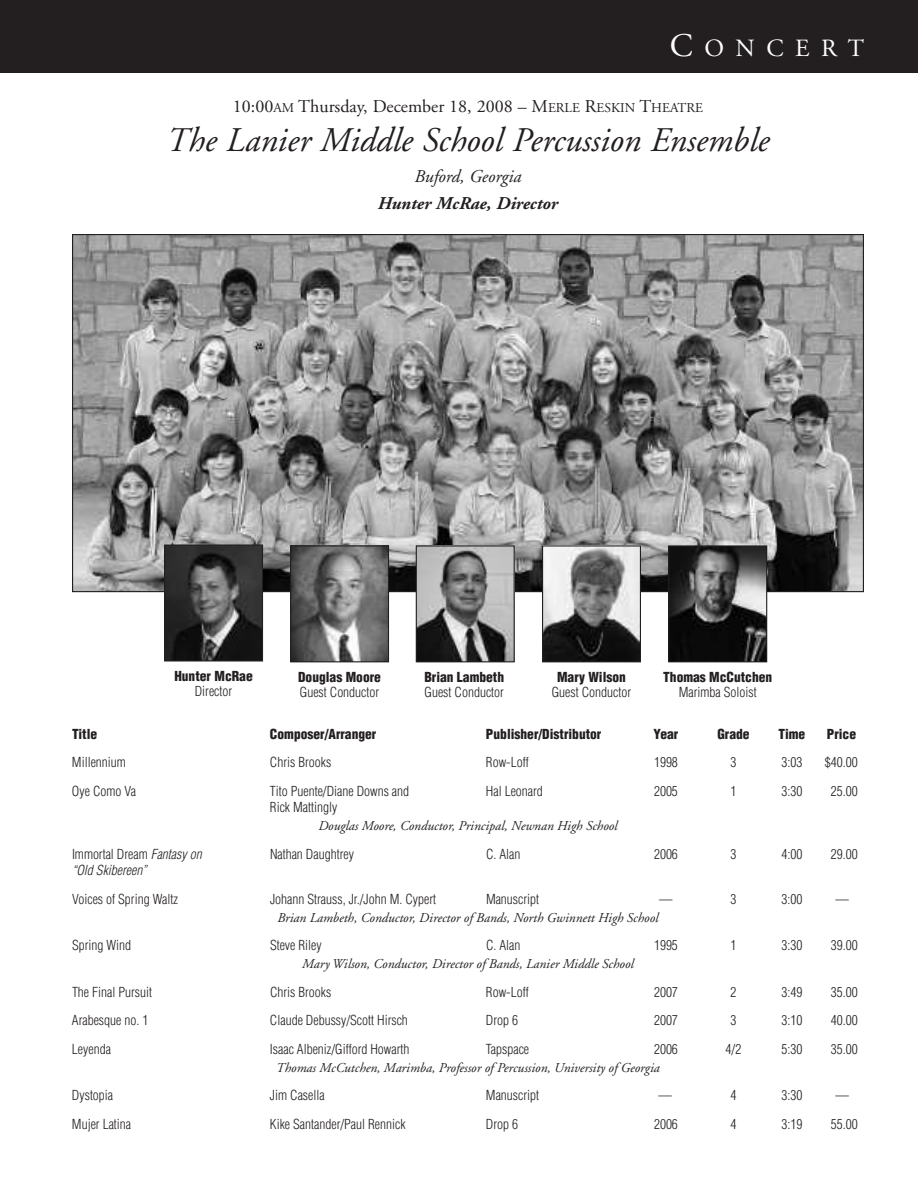
<style>
.page{position:relative;width:918px;height:1188px;background:#fff}
.page>*{position:absolute;margin:0;border:0;box-sizing:border-box;transform-origin:0 0}
.t1{font:italic 34.5px "Adobe Garamond";color:#231f20}
.t2{font:24.75px "Adobe Garamond";letter-spacing:.465em;color:#fff}
.t3{font:18px "Adobe Garamond";color:#231f20}
.t4{font:italic 700 18px "Adobe Garamond";color:#231f20}
.t5{font:italic 18px "Adobe Garamond";color:#231f20}
.t6{font:300 condensed 13.5px "Helvetica";color:#231f20}
.t7{font:italic 13.5px "Adobe Garamond";color:#231f20}
.t8{font:900 condensed 13.5px "Helvetica";color:#231f20}
.t9{font:italic 300 condensed 13.5px "Helvetica";color:#231f20}
.s1{font-size:33px}
.s2{font-size:13.5px}
.s3{font-style:italic}
</style>
<div class="page">
<div style="left:0;top:0;width:918px;height:73px;background:#231f20"></div>
<img style="left:74px;top:236px;width:788px;height:354px">
<img style="left:670px;top:547px;width:95px;height:113px">
<div style="left:668px;top:545px;width:99px;height:117px;border:1px solid #231f20"></div>
<img style="left:544px;top:547px;width:95px;height:113px">
<div style="left:542px;top:545px;width:99px;height:117px;border:1px solid #231f20"></div>
<img style="left:418px;top:547px;width:95px;height:113px">
<div style="left:416px;top:545px;width:99px;height:117px;border:1px solid #231f20"></div>
<img style="left:292px;top:547px;width:95px;height:113px">
<div style="left:290px;top:545px;width:99px;height:117px;border:1px solid #231f20"></div>
<img style="left:166px;top:546px;width:95px;height:114px">
<div style="left:164px;top:544px;width:99px;height:118px;border:1px solid #231f20"></div>
<h2 class="t2" style="left:670px;top:39px;width:196px"><span class="s1">C</span>ONCERT</h2>
<h3 class="t3" style="left:233px;top:99px;width:472px">10:00<span class="s2">AM</span> Thursday, December 18, 2008 – M<span class="s2">ERLE</span> R<span class="s2">ESKIN</span> T<span class="s2">HEATRE</span></h3>
<h1 class="t1" style="left:167px;top:126px;width:604px">The Lanier Middle School Percussion Ensemble</h1>
<h3 class="t5" style="left:415px;top:170px;width:108px">Buford, Georgia</h3>
<h3 class="t4" style="left:378px;top:197px;width:182px">Hunter McRae, Director</h3>
<p class="t8" style="left:174px;top:668px;width:80px">Hunter McRae</p>
<p class="t6" style="left:195px;top:683px;width:39px">Director</p>
<p class="t8" style="left:298px;top:669px;width:84px">Douglas Moore</p>
<p class="t6" style="left:300px;top:684px;width:81px">Guest Conductor</p>
<p class="t8" style="left:424px;top:669px;width:81px">Brian Lambeth</p>
<p class="t6" style="left:425px;top:684px;width:81px">Guest Conductor</p>
<p class="t8" style="left:557px;top:669px;width:70px">Mary Wilson</p>
<p class="t6" style="left:552px;top:684px;width:81px">Guest Conductor</p>
<p class="t8" style="left:663px;top:669px;width:111px">Thomas McCutchen</p>
<p class="t6" style="left:679px;top:684px;width:79px">Marimba Soloist</p>
<p class="t8" style="left:72px;top:726px;width:27px">Title</p>
<p class="t8" style="left:270px;top:726px;width:108px">Composer/Arranger</p>
<p class="t8" style="left:486px;top:726px;width:117px">Publisher/Distributor</p>
<p class="t8" style="left:654px;top:726px;width:26px">Year</p>
<p class="t8" style="left:717px;top:726px;width:34px">Grade</p>
<p class="t8" style="left:779px;top:726px;width:28px">Time</p>
<p class="t8" style="left:827px;top:726px;width:31px">Price</p>
<p class="t6" style="left:72px;top:754px;width:55px">Millennium</p>
<p class="t6" style="left:270px;top:754px;width:63px">Chris Brooks</p>
<p class="t6" style="left:486px;top:754px;width:44px">Row-Loff</p>
<p class="t6" style="left:654px;top:754px;width:25px">1998</p>
<p class="t6" style="left:731px;top:754px;width:7px">3</p>
<p class="t6" style="left:782px;top:754px;width:22px">3:03</p>
<p class="t6" style="left:825px;top:754px;width:34px">$40.00</p>
<p class="t6" style="left:72px;top:783px;width:66px">Oye Como Va</p>
<p class="t6" style="left:270px;top:783px;width:141px">Tito Puente/Diane Downs and</p>
<p class="t6" style="left:486px;top:783px;width:58px">Hal Leonard</p>
<p class="t6" style="left:654px;top:783px;width:25px">2005</p>
<p class="t6" style="left:731px;top:783px;width:7px">1</p>
<p class="t6" style="left:782px;top:783px;width:22px">3:30</p>
<p class="t6" style="left:831px;top:783px;width:28px">25.00</p>
<p class="t6" style="left:270px;top:799px;width:69px">Rick Mattingly</p>
<p class="t7" style="left:318px;top:820px;width:301px">Douglas Moore, Conductor, Principal, Newnan High School</p>
<p class="t6" style="left:72px;top:846px;width:133px">Immortal Dream <span class="s3">Fantasy on</span></p>
<p class="t6" style="left:270px;top:846px;width:85px">Nathan Daughtrey</p>
<p class="t6" style="left:486px;top:846px;width:36px">C. Alan</p>
<p class="t6" style="left:654px;top:846px;width:25px">2006</p>
<p class="t6" style="left:731px;top:846px;width:7px">3</p>
<p class="t6" style="left:782px;top:846px;width:22px">4:00</p>
<p class="t6" style="left:831px;top:846px;width:28px">29.00</p>
<p class="t9" style="left:72px;top:862px;width:79px">“Old Skibereen”</p>
<p class="t6" style="left:72px;top:891px;width:107px">Voices of Spring Waltz</p>
<p class="t6" style="left:270px;top:891px;width:168px">Johann Strauss, Jr./John M. Cypert</p>
<p class="t6" style="left:486px;top:891px;width:55px">Manuscript</p>
<p class="t6" style="left:659px;top:891px;width:15px">—</p>
<p class="t6" style="left:731px;top:891px;width:7px">3</p>
<p class="t6" style="left:782px;top:891px;width:22px">3:00</p>
<p class="t6" style="left:835px;top:891px;width:15px">—</p>
<p class="t7" style="left:277px;top:912px;width:383px">Brian Lambeth, Conductor, Director of Bands, North Gwinnett High School</p>
<p class="t6" style="left:72px;top:937px;width:61px">Spring Wind</p>
<p class="t6" style="left:270px;top:937px;width:53px">Steve Riley</p>
<p class="t6" style="left:486px;top:937px;width:36px">C. Alan</p>
<p class="t6" style="left:654px;top:937px;width:25px">1995</p>
<p class="t6" style="left:731px;top:937px;width:7px">1</p>
<p class="t6" style="left:782px;top:937px;width:22px">3:30</p>
<p class="t6" style="left:831px;top:937px;width:28px">39.00</p>
<p class="t7" style="left:302px;top:958px;width:333px">Mary Wilson, Conductor, Director of Bands, Lanier Middle School</p>
<p class="t6" style="left:72px;top:984px;width:82px">The Final Pursuit</p>
<p class="t6" style="left:270px;top:984px;width:63px">Chris Brooks</p>
<p class="t6" style="left:486px;top:984px;width:44px">Row-Loff</p>
<p class="t6" style="left:654px;top:984px;width:25px">2007</p>
<p class="t6" style="left:731px;top:984px;width:7px">2</p>
<p class="t6" style="left:782px;top:984px;width:22px">3:49</p>
<p class="t6" style="left:831px;top:984px;width:28px">35.00</p>
<p class="t6" style="left:72px;top:1012px;width:78px">Arabesque no. 1</p>
<p class="t6" style="left:270px;top:1012px;width:139px">Claude Debussy/Scott Hirsch</p>
<p class="t6" style="left:486px;top:1012px;width:34px">Drop 6</p>
<p class="t6" style="left:654px;top:1012px;width:25px">2007</p>
<p class="t6" style="left:731px;top:1012px;width:7px">3</p>
<p class="t6" style="left:782px;top:1012px;width:22px">3:10</p>
<p class="t6" style="left:831px;top:1012px;width:28px">40.00</p>
<p class="t6" style="left:72px;top:1041px;width:40px">Leyenda</p>
<p class="t6" style="left:270px;top:1041px;width:141px">Isaac Albeniz/Gifford Howarth</p>
<p class="t6" style="left:486px;top:1041px;width:45px">Tapspace</p>
<p class="t6" style="left:654px;top:1041px;width:25px">2006</p>
<p class="t6" style="left:726px;top:1041px;width:17px">4/2</p>
<p class="t6" style="left:782px;top:1041px;width:22px">5:30</p>
<p class="t6" style="left:831px;top:1041px;width:28px">35.00</p>
<p class="t7" style="left:276px;top:1062px;width:385px">Thomas McCutchen, Marimba, Professor of Percussion, University of Georgia</p>
<p class="t6" style="left:72px;top:1087px;width:43px">Dystopia</p>
<p class="t6" style="left:270px;top:1087px;width:56px">Jim Casella</p>
<p class="t6" style="left:486px;top:1087px;width:55px">Manuscript</p>
<p class="t6" style="left:658px;top:1087px;width:15px">—</p>
<p class="t6" style="left:731px;top:1087px;width:7px">4</p>
<p class="t6" style="left:782px;top:1087px;width:22px">3:30</p>
<p class="t6" style="left:835px;top:1087px;width:15px">—</p>
<p class="t6" style="left:72px;top:1116px;width:61px">Mujer Latina</p>
<p class="t6" style="left:270px;top:1116px;width:137px">Kike Santander/Paul Rennick</p>
<p class="t6" style="left:486px;top:1116px;width:34px">Drop 6</p>
<p class="t6" style="left:654px;top:1116px;width:25px">2006</p>
<p class="t6" style="left:731px;top:1116px;width:7px">4</p>
<p class="t6" style="left:782px;top:1116px;width:22px">3:19</p>
<p class="t6" style="left:831px;top:1116px;width:28px">55.00</p>
</div>
